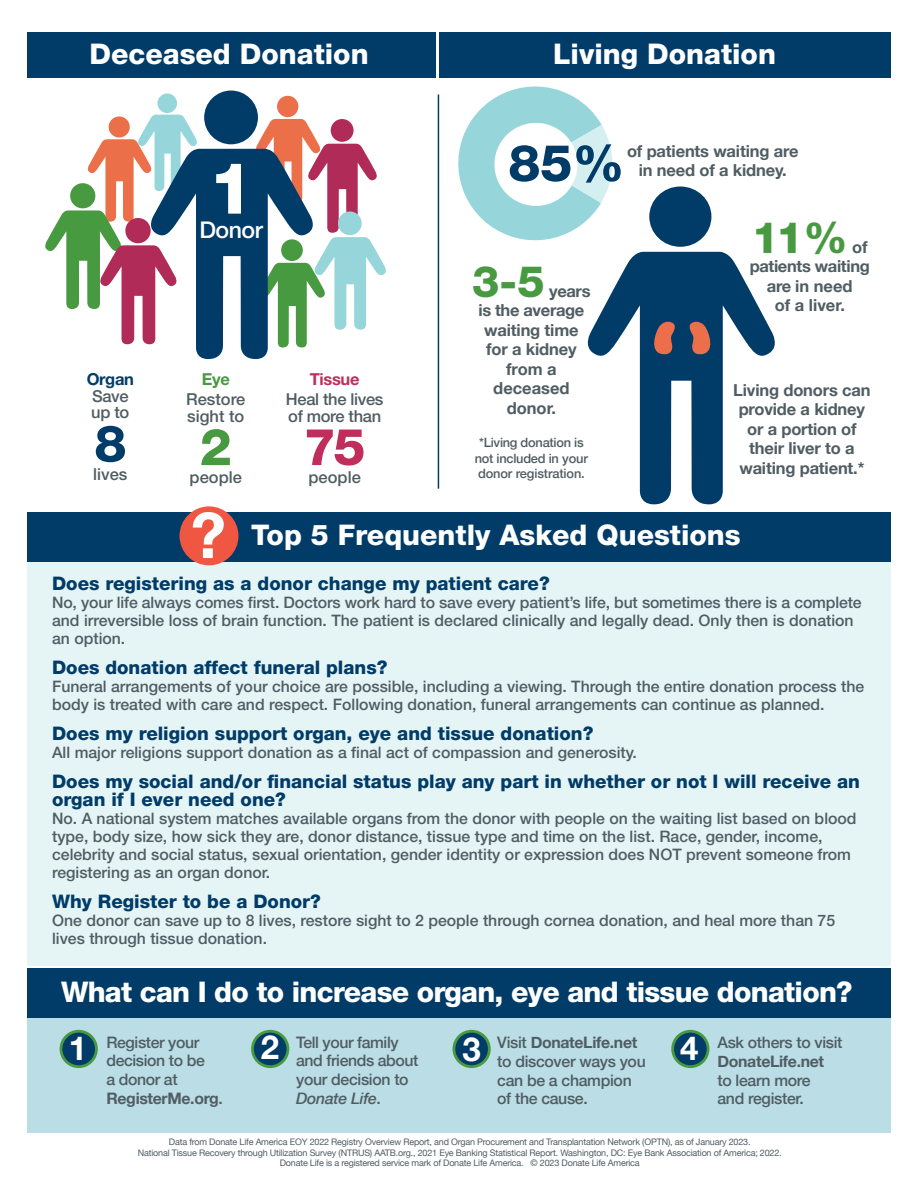
<style>
.page{position:relative;width:918px;height:1188px;background:#fff}
.page>*{position:absolute;margin:0;border:0;box-sizing:border-box;transform-origin:0 0}
.t1{font:800 71.4px "Helvetica Neue LT Std";color:#fff}
.t2{font:700 63px "Helvetica Neue";color:#fff}
.t3{font:800 51px "Helvetica Neue LT Std";color:#013c68}
.t4{font:800 51px "Helvetica Neue LT Std";color:#bf2e5d}
.t5{font:800 51px "Helvetica Neue LT Std";color:#489a41}
.t6{font:800 43.35px "Helvetica Neue LT Std";color:#489a41}
.t7{font:700 33px "Helvetica Neue";color:#fff}
.t8{font:800 28.5px "Helvetica Neue LT Std";color:#fff}
.t9{font:800 28.5px "Helvetica Neue LT Std";letter-spacing:-.025em;color:#fff}
.t10{font:500 23.1px "Helvetica Neue LT Std";letter-spacing:-.02em;color:#fff}
.t11{font:800 18.75px/18px "Helvetica Neue LT Std";color:#013c68}
.t12{font:700 16.5px/19.5px "Helvetica Neue";letter-spacing:-.01em;color:#505d63;text-align:center}
.t13{font:500 16.5px "Helvetica Neue LT Std";color:#505d63}
.t14{font:500 16.5px "Helvetica Neue LT Std";letter-spacing:-.02em;color:#505d63}
.t15{font:700 16.5px "Helvetica Neue LT Std";letter-spacing:-.02em;color:#bf2e5d}
.t16{font:700 16.5px "Helvetica Neue LT Std";letter-spacing:-.02em;color:#013c68}
.t17{font:700 16.5px "Helvetica Neue LT Std";color:#489a41}
.t18{font:500 15.9px/18px "Helvetica Neue LT Std";color:#505d63}
.t19{font:500 15.9px/18.8px "Helvetica Neue";letter-spacing:-.02em;color:#505d63}
.t20{font:700 15.9px "Helvetica Neue";letter-spacing:-.02em;color:#505d63}
.t21{font:italic 500 15.9px "Helvetica Neue";letter-spacing:-.02em;color:#505d63}
.t22{font:500 12.9px/15.5px "Helvetica Neue";letter-spacing:-.02em;color:#505d63;text-align:center}
.t23{font:9px "Helvetica Neue";letter-spacing:-.02em;color:#505d63}
.s1{font-weight:700}
.s2{font-weight:500}
.s3{font-style:normal}
</style>
<div class="page">
<div style="left:27px;top:973px;width:864px;height:159px;background:#bbdde6"></div>
<div style="left:27px;top:968px;width:864px;height:49px;background:#013c68"></div>
<div style="left:61px;top:1031px;width:35px;height:36px;background:#013c68;border-radius:50%"></div>
<div style="left:60px;top:1030px;width:38px;height:38px;border:3px solid #489a41;border-radius:50%"></div>
<div style="left:253px;top:1031px;width:35px;height:36px;background:#013c68;border-radius:50%"></div>
<div style="left:251px;top:1030px;width:38px;height:38px;border:3px solid #489a41;border-radius:50%"></div>
<div style="left:454px;top:1031px;width:35px;height:36px;background:#013c68;border-radius:50%"></div>
<div style="left:453px;top:1030px;width:38px;height:38px;border:3px solid #489a41;border-radius:50%"></div>
<div style="left:673px;top:1031px;width:35px;height:36px;background:#013c68;border-radius:50%"></div>
<div style="left:671px;top:1030px;width:39px;height:38px;border:3px solid #489a41;border-radius:50%"></div>
<div style="left:27px;top:32px;width:408px;height:46px;background:#013c68"></div>
<div style="left:27px;top:520px;width:864px;height:445px;background:#e5f5f6"></div>
<div style="left:27px;top:513px;width:864px;height:49px;background:#013c68"></div>
<div style="left:157px;top:93px;width:20px;height:20px;background:#96d6db;border-radius:50%"></div>
<div style="left:277px;top:96px;width:21px;height:21px;background:#eb704a;border-radius:50%"></div>
<hr style="left:438px;top:94px;width:1px;height:395px;background:#013c68">
<svg style="left:458px;top:86px;width:155px;height:155px"></svg>
<div style="left:440px;top:32px;width:451px;height:46px;background:#013c68"></div>
<svg style="left:45px;top:114px;width:341px;height:245px"></svg>
<div style="left:204px;top:91px;width:54px;height:53px;background:#013c68;border-radius:50%"></div>
<div style="left:180px;top:506px;width:59px;height:59px;background:#f05742;border-radius:50%"></div>
<svg style="left:587px;top:251px;width:188px;height:253px"></svg>
<div style="left:649px;top:187px;width:62px;height:60px;background:#013c68;border-radius:50%"></div>
<svg style="left:688px;top:320px;width:28px;height:35px"></svg>
<svg style="left:649px;top:320px;width:27px;height:35px"></svg>
<p class="t8" style="left:89px;top:37px;width:281px">Deceased Donation</p>
<p class="t8" style="left:553px;top:37px;width:224px">Living Donation</p>
<p class="t16" style="left:87px;top:369px;width:49px">Organ</p>
<p class="t13" style="left:92px;top:386px;width:38px">Save</p>
<p class="t13" style="left:91px;top:403px;width:40px">up to</p>
<p class="t3" style="left:94px;top:413px;width:34px">8</p>
<p class="t13" style="left:93px;top:464px;width:36px">lives</p>
<p class="t3" style="left:508px;top:133px;width:118px">85%</p>
<p class="t12" style="left:627px;top:142px;width:173px">of patients waiting are in need of a kidney.</p>
<p class="t1" style="left:209px;top:146px;width:46px">1</p>
<p class="t10" style="left:199px;top:216px;width:65px">Donor</p>
<p class="t6" style="left:752px;top:211px;width:97px">11%</p>
<p class="t12" style="left:852px;top:237px;width:17px">of</p>
<p class="t12" style="left:750px;top:257px;width:122px">patients waiting are in need</p>
<p class="t12" style="left:775px;top:296px;width:72px">of a liver.</p>
<p class="t6" style="left:472px;top:255px;width:74px">3-5</p>
<p class="t12" style="left:549px;top:281px;width:43px">years</p>
<p class="t12" style="left:478px;top:301px;width:108px">is the average</p>
<p class="t12" style="left:484px;top:320px;width:96px">waiting time</p>
<p class="t12" style="left:486px;top:340px;width:92px">for a kidney</p>
<p class="t12" style="left:506px;top:359px;width:52px">from a</p>
<p class="t12" style="left:493px;top:379px;width:78px">deceased</p>
<p class="t12" style="left:507px;top:398px;width:51px">donor.</p>
<p class="t17" style="left:202px;top:369px;width:30px">Eye</p>
<p class="t13" style="left:186px;top:389px;width:61px">Restore</p>
<p class="t13" style="left:187px;top:406px;width:59px">sight to</p>
<p class="t5" style="left:200px;top:417px;width:34px">2</p>
<p class="t13" style="left:190px;top:467px;width:54px">people</p>
<p class="t15" style="left:310px;top:369px;width:51px">Tissue</p>
<p class="t14" style="left:286px;top:389px;width:99px">Heal the lives</p>
<p class="t14" style="left:288px;top:406px;width:94px">of more than</p>
<p class="t4" style="left:304px;top:417px;width:63px">75</p>
<p class="t13" style="left:309px;top:467px;width:54px">people</p>
<p class="t12" style="left:733px;top:381px;width:139px">Living donors can provide a kidney or a portion of their liver to a waiting patient.*</p>
<p class="t22" style="left:475px;top:434px;width:115px">*Living donation is not included in your donor registration.</p>
<p class="t2" style="left:191px;top:486px;width:37px">?</p>
<p class="t8" style="left:251px;top:518px;width:491px">Top 5 Frequently Asked Questions</p>
<p class="t11" style="left:52px;top:574px;width:499px">Does registering as a donor change my patient care?</p>
<p class="t18" style="left:52px;top:593px;width:811px">No, your life always comes first. Doctors work hard to save every patient’s life, but sometimes there is a complete and irreversible loss of brain function. The patient is declared clinically and legally dead. Only then is donation an option.</p>
<p class="t11" style="left:52px;top:658px;width:337px">Does donation affect funeral plans?</p>
<p class="t18" style="left:52px;top:677px;width:814px">Funeral arrangements of your choice are possible, including a viewing. Through the entire donation process the body is treated with care and respect. Following donation, funeral arrangements can continue as planned.</p>
<p class="t11" style="left:52px;top:724px;width:543px">Does my religion support organ, eye and tissue donation?</p>
<p class="t18" style="left:52px;top:743px;width:586px">All major religions support donation as a final act of compassion and generosity.</p>
<p class="t11" style="left:52px;top:772px;width:809px">Does my social and/or financial status play any part in whether or not I will receive an organ if I ever need one?</p>
<p class="t18" style="left:52px;top:809px;width:806px">No. A national system matches available organs from the donor with people on the waiting list based on blood type, body size, how sick they are, donor distance, tissue type and time on the list. Race, gender, income, celebrity and social status, sexual orientation, gender identity or expression does NOT prevent someone from registering as an organ donor.</p>
<p class="t11" style="left:52px;top:892px;width:270px">Why Register to be a Donor?</p>
<p class="t18" style="left:52px;top:911px;width:785px">One donor can save up to 8 lives, restore sight to 2 people through cornea donation, and heal more than 75 lives through tissue donation.</p>
<p class="t9" style="left:61px;top:974px;width:793px">What can I do to increase organ, eye and tissue donation?</p>
<p class="t7" style="left:69px;top:1022px;width:20px">1</p>
<p class="t7" style="left:261px;top:1021px;width:20px">2</p>
<p class="t7" style="left:462px;top:1023px;width:20px">3</p>
<p class="t19" style="left:497px;top:1032px;width:150px">Visit <span class="s1">DonateLife.net </span>to discover ways you can be a champion of the cause.</p>
<p class="t19" style="left:106px;top:1031px;width:94px">Register your</p>
<p class="t19" style="left:106px;top:1050px;width:100px">decision to be</p>
<p class="t19" style="left:106px;top:1069px;width:73px">a donor at</p>
<p class="t20" style="left:106px;top:1086px;width:118px">RegisterMe.org<span class="s2">.</span></p>
<p class="t19" style="left:296px;top:1031px;width:104px">Tell your family</p>
<p class="t19" style="left:296px;top:1050px;width:124px">and friends about</p>
<p class="t19" style="left:296px;top:1069px;width:114px">your decision to</p>
<p class="t21" style="left:296px;top:1085px;width:86px">Donate Life<span class="s3">.</span></p>
<p class="t23" style="left:169px;top:1136px;width:583px">Data from Donate Life America EOY 2022 Registry Overview Report, and Organ Procurement and Transplantation Network (OPTN), as of January 2023.</p>
<p class="t23" style="left:138px;top:1146px;width:646px">National Tissue Recovery through Utilization Survey (NTRUS) AATB.org., 2021 Eye Banking Statistical Report. Washington, DC: Eye Bank Association of America; 2022.</p>
<p class="t23" style="left:280px;top:1157px;width:362px">Donate Life is a registered service mark of Donate Life America. © 2023 Donate Life America</p>
<p class="t7" style="left:680px;top:1022px;width:20px">4</p>
<p class="t19" style="left:717px;top:1032px;width:127px">Ask others to visit<br><span class="s1">DonateLife.net</span></p>
<p class="t19" style="left:717px;top:1069px;width:95px">to learn more</p>
<p class="t19" style="left:717px;top:1088px;width:88px">and register.</p>
</div>
